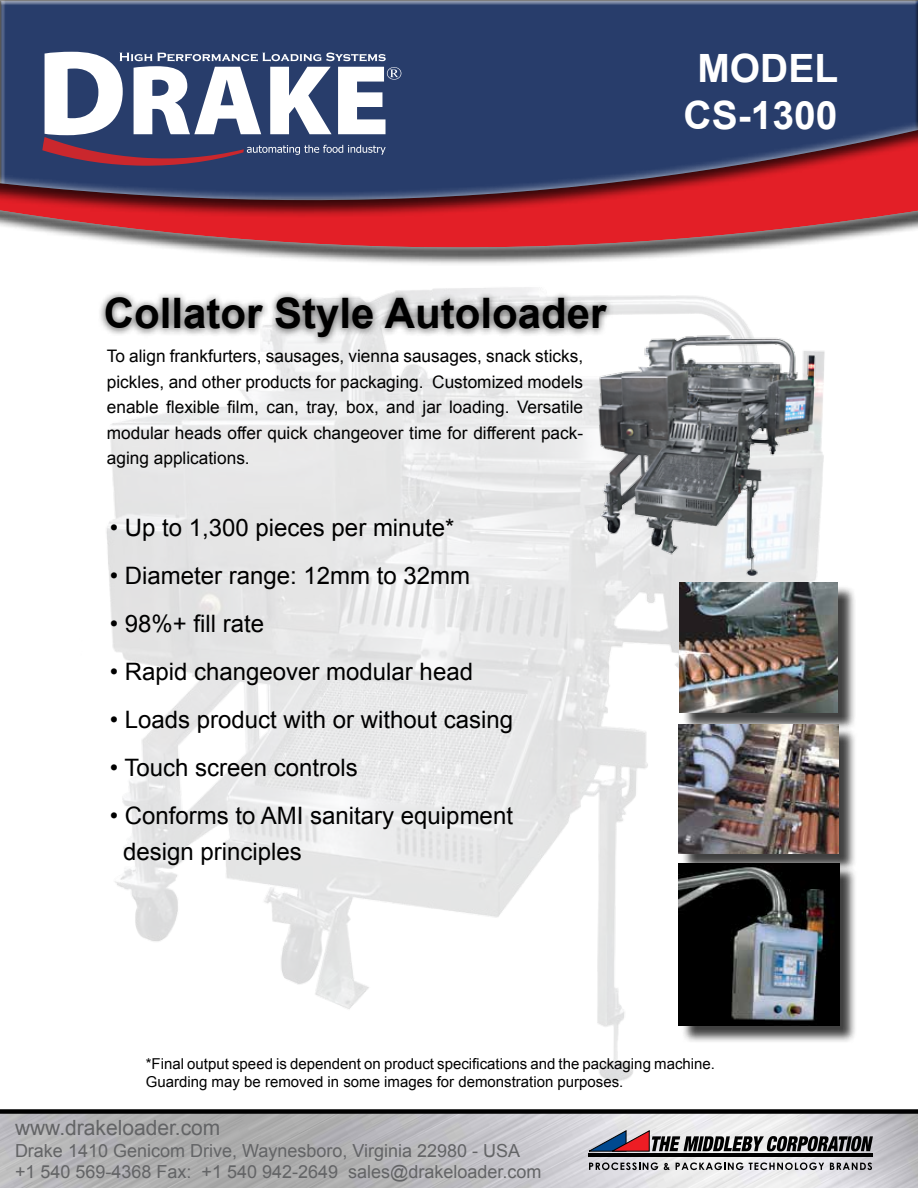
<style>
.page{position:relative;width:918px;height:1188px;background:#fff}
.page>*{position:absolute;margin:0;border:0;box-sizing:border-box;transform-origin:0 0}
.t1{font:700 42px "Arial";color:#000}
.t2{font:700 39px/46.8px "Arial";color:#fff;text-align:center}
.t3{font:24px/36px "Arial";color:#000}
.t4{font:21px "Arial";color:#636466}
.t5{font:18px/21.6px "Arial";color:#636466}
.t6{font:17.25px/25.5px "Arial";color:#000;text-align:justify}
.t7{font:15px/18px "Arial";color:#000}
</style>
<div class="page">
<img style="left:106px;top:287px;width:732px;height:795px">
<div style="left:0;top:0;width:918px;height:208px;background:#283d6b"></div>
<div style="left:0;top:106px;width:918px;height:160px;background:#000;opacity:.75"></div>
<div style="left:0;top:95px;width:918px;height:162px;background:#fff;opacity:.75"></div>
<div style="left:0;top:101px;width:918px;height:147px;background:#000;opacity:.75"></div>
<svg style="left:42px;top:52px;width:359px;height:114px"></svg>
<div style="left:98px;top:291px;width:516px;height:56px;background:#000;opacity:.75"></div>
<img style="left:0;top:1114px;width:918px;height:74px">
<div style="left:0;top:1109px;width:918px;height:5px;background:#000"></div>
<div style="left:681px;top:866px;width:177px;height:178px;background:#000;opacity:.75"></div>
<img style="left:679px;top:863px;width:160px;height:162px">
<div style="left:682px;top:585px;width:175px;height:146px;background:#000;opacity:.75"></div>
<img style="left:680px;top:583px;width:158px;height:130px">
<div style="left:681px;top:727px;width:176px;height:145px;background:#000;opacity:.75"></div>
<img style="left:679px;top:724px;width:160px;height:129px">
<img style="left:583px;top:329px;width:243px;height:247px">
<hr style="left:589px;top:1154px;width:284px;height:3px;background:#000">
<svg style="left:585px;top:1130px;width:288px;height:22px;background:#898186"></svg>
<svg style="left:589px;top:1162px;width:69px;height:8px"></svg>
<svg style="left:664px;top:1163px;width:6px;height:7px"></svg>
<svg style="left:676px;top:1162px;width:67px;height:8px"></svg>
<svg style="left:749px;top:1162px;width:75px;height:8px"></svg>
<svg style="left:830px;top:1162px;width:42px;height:8px"></svg>
<h1 class="t1" style="left:104px;top:285px;width:504px">Collator Style Autoloader</h1>
<p class="t6" style="left:107px;top:344px;width:478px">To align frankfurters, sausages, vienna sausages, snack sticks, pickles, and other products for packaging. Customized models enable flexible film, can, tray, box, and jar loading. Versatile modular heads offer quick changeover time for different pack&shy;aging applications.</p>
<h3 class="t3" style="left:110px;top:510px;width:346px">• Up to 1,300 pieces per minute*</h3>
<h3 class="t3" style="left:110px;top:558px;width:362px">• Diameter range: 12mm to 32mm</h3>
<h3 class="t3" style="left:110px;top:606px;width:156px">• 98%+ fill rate</h3>
<h3 class="t3" style="left:110px;top:654px;width:365px">• Rapid changeover modular head</h3>
<h3 class="t3" style="left:110px;top:702px;width:405px">• Loads product with or without casing</h3>
<h3 class="t3" style="left:110px;top:750px;width:250px">• Touch screen controls</h3>
<h3 class="t3" style="left:123px;top:798px;width:391px;text-indent:-13px">• Conforms to AMI sanitary equipment design principles</h3>
<h2 class="t2" style="left:684px;top:46px;width:156px">MODEL<br>CS-1300</h2>
<p class="t7" style="left:146px;top:1054px;width:571px">*Final output speed is dependent on product specifications and the packaging machine.<br>Guarding may be removed in some images for demonstration purposes.</p>
<p class="t4" style="left:15px;top:1114px;width:207px">www.drakeloader.com</p>
<p class="t5" style="left:15px;top:1140px;width:528px">Drake 1410 Genicom Drive, Waynesboro, Virginia 22980 - USA +1 540 569-4368 Fax: +1 540 942-2649 sales@drakeloader.com</p>
</div>
